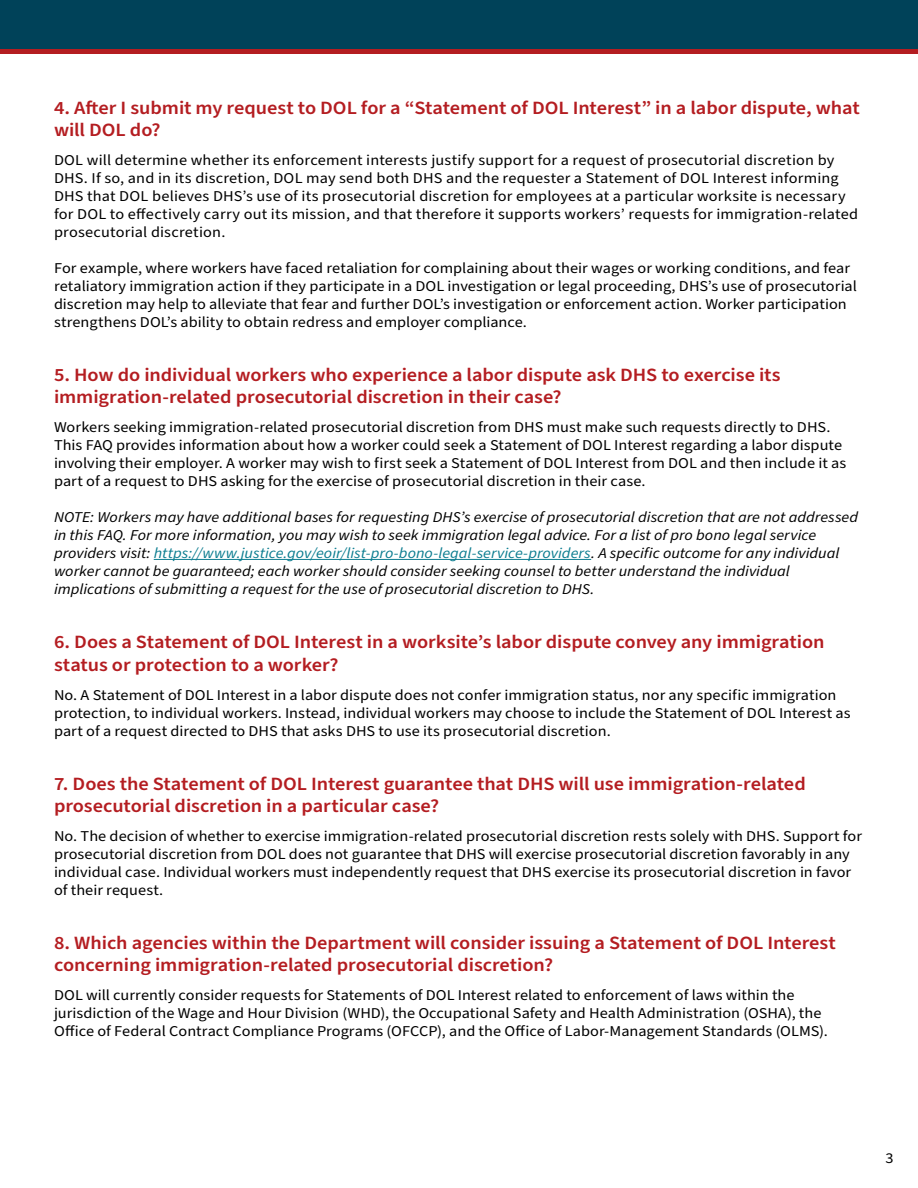
<style>
.page{position:relative;width:918px;height:1188px;background:#fff}
.page>*{position:absolute;margin:0;border:0;box-sizing:border-box;transform-origin:0 0}
.t1{font:600 18.75px/22.5px "Source Sans Pro";letter-spacing:-.005em;color:#b41d21;scale:1.08 1}
.t2{font:15px/18px "Source Sans Pro";letter-spacing:.005em;color:#000;scale:1.08 1}
.t3{font:italic 15px/18px "Source Sans Pro";color:#000;scale:1.08 1}
.s1{color:#0c7d90}
</style>
<div class="page">
<svg style="left:0;top:48px;width:918px;height:6px;background:#96232a"></svg>
<div style="left:0;top:0;width:918px;height:48px;background:#004259"></div>
<hr style="left:154px;top:559px;width:437px;height:1px;background:#0c7d90">
<h3 class="t1" style="left:54px;top:97px;width:748px">4. After I submit my request to DOL for a “Statement of DOL Interest” in a labor dispute, what will DOL do?</h3>
<p class="t2" style="left:54px;top:151px;width:746px">DOL will determine whether its enforcement interests justify support for a request of prosecutorial discretion by DHS. If so, and in its discretion, DOL may send both DHS and the requester a Statement of DOL Interest informing DHS that DOL believes DHS’s use of its prosecutorial discretion for employees at a particular worksite is necessary for DOL to effectively carry out its mission, and that therefore it supports workers’ requests for immigration-related prosecutorial discretion.</p>
<p class="t2" style="left:54px;top:259px;width:745px">For example, where workers have faced retaliation for complaining about their wages or working conditions, and fear retaliatory immigration action if they participate in a DOL investigation or legal proceeding, DHS’s use of prosecutorial discretion may help to alleviate that fear and further DOL’s investigation or enforcement action. Worker participation strengthens DOL’s ability to obtain redress and employer compliance.</p>
<h3 class="t1" style="left:54px;top:364px;width:674px">5. How do individual workers who experience a labor dispute ask DHS to exercise its immigration-related prosecutorial discretion in their case?</h3>
<p class="t2" style="left:54px;top:419px;width:735px">Workers seeking immigration-related prosecutorial discretion from DHS must make such requests directly to DHS.<br>This FAQ provides information about how a worker could seek a Statement of DOL Interest regarding a labor dispute involving their employer. A worker may wish to first seek a Statement of DOL Interest from DOL and then include it as part of a request to DHS asking for the exercise of prosecutorial discretion in their case.</p>
<p class="t3" style="left:54px;top:509px;width:746px">NOTE: Workers may have additional bases for requesting DHS’s exercise of prosecutorial discretion that are not addressed in this FAQ. For more information, you may wish to seek immigration legal advice. For a list of pro bono legal service providers visit: <span class="s1">https://www.justice.gov/eoir/list-pro-bono-legal-service-providers</span>. A specific outcome for any individual worker cannot be guaranteed; each worker should consider seeking counsel to better understand the individual implications of submitting a request for the use of prosecutorial discretion to DHS.</p>
<h3 class="t1" style="left:54px;top:631px;width:715px">6. Does a Statement of DOL Interest in a worksite’s labor dispute convey any immigration status or protection to a worker?</h3>
<p class="t2" style="left:54px;top:686px;width:739px">No. A Statement of DOL Interest in a labor dispute does not confer immigration status, nor any specific immigration protection, to individual workers. Instead, individual workers may choose to include the Statement of DOL Interest as part of a request directed to DHS that asks DHS to use its prosecutorial discretion.</p>
<h3 class="t1" style="left:54px;top:773px;width:698px">7. Does the Statement of DOL Interest guarantee that DHS will use immigration-related prosecutorial discretion in a particular case?</h3>
<p class="t2" style="left:54px;top:827px;width:750px">No. The decision of whether to exercise immigration-related prosecutorial discretion rests solely with DHS. Support for prosecutorial discretion from DOL does not guarantee that DHS will exercise prosecutorial discretion favorably in any individual case. Individual workers must independently request that DHS exercise its prosecutorial discretion in favor of their request.</p>
<h3 class="t1" style="left:54px;top:932px;width:726px">8. Which agencies within the Department will consider issuing a Statement of DOL Interest concerning immigration-related prosecutorial discretion?</h3>
<p class="t2" style="left:54px;top:987px;width:718px">DOL will currently consider requests for Statements of DOL Interest related to enforcement of laws within the jurisdiction of the Wage and Hour Division (WHD), the Occupational Safety and Health Administration (OSHA), the<br>Office of Federal Contract Compliance Programs (OFCCP), and the Office of Labor-Management Standards (OLMS).</p>
<p class="t2" style="left:885px;top:1150px;width:9px">3</p>
</div>
